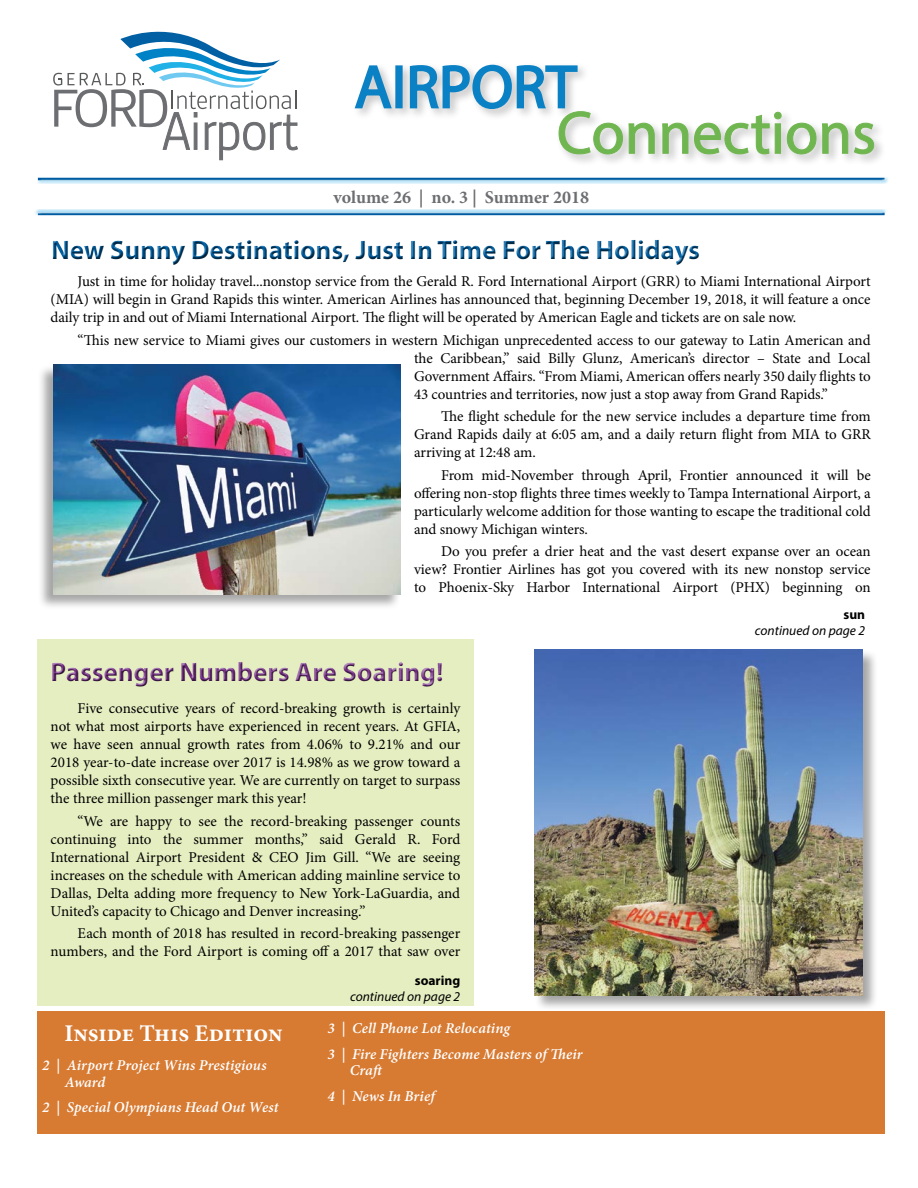
<style>
.page{position:relative;width:918px;height:1188px;background:#fff}
.page>*{position:absolute;margin:0;border:0;box-sizing:border-box;transform-origin:0 0}
.t1{font:700 27px "Myriad Pro";color:#0061a4}
.t2{font:700 27px "Myriad Pro";color:#712c81}
.t3{font:700 24px "Minion Pro";color:#fff}
.t4{font:700 18px "Minion Pro";color:#6d6e71}
.t5{font:15px/18px "Minion Pro";letter-spacing:-.005em;color:#000;text-align:justify}
.t6{font:italic 600 15px/25.5px "Minion Pro";letter-spacing:.005em;color:#fff}
.t7{font:italic 13.5px "Myriad Pro";color:#000}
.t8{font:700 13.5px "Myriad Pro";color:#000}
</style>
<div class="page">
<div style="left:37px;top:639px;width:437px;height:367px;background:#e5eec1"></div>
<div style="left:37px;top:1012px;width:847px;height:122px;background:#d77a32"></div>
<div style="left:352px;top:62px;width:535px;height:105px;background:#000;opacity:.25"></div>
<svg style="left:353px;top:64px;width:522px;height:91px"></svg>
<svg style="left:53px;top:31px;width:245px;height:130px"></svg>
<div style="left:35px;top:175px;width:854px;height:9px;background:#fff;opacity:.75"></div>
<div style="left:34px;top:174px;width:853px;height:9px;background:#71c7f0;opacity:.75"></div>
<div style="left:34px;top:208px;width:854px;height:10px;background:#fff;opacity:.75"></div>
<div style="left:35px;top:211px;width:854px;height:8px;background:#71c7f0;opacity:.75"></div>
<div style="left:40px;top:655px;width:414px;height:39px;background:#000;opacity:.75"></div>
<div style="left:41px;top:232px;width:670px;height:36px;background:#000;opacity:.75"></div>
<div style="left:37px;top:364px;width:364px;height:246px;background:#000;opacity:.35"></div>
<img style="left:53px;top:365px;width:348px;height:230px">
<div style="left:534px;top:649px;width:344px;height:362px;background:#000;opacity:.35"></div>
<img style="left:535px;top:650px;width:328px;height:345px">
<p class="t4" style="left:333px;top:184px;width:257px">volume 26 | no. 3 | Summer 2018</p>
<h1 class="t1" style="left:51px;top:232px;width:650px">New Sunny Destinations, Just In Time For The Holidays</h1>
<p class="t5" style="left:51px;top:273px;width:822px;text-indent:27px">Just in time for holiday travel...nonstop service from the Gerald R. Ford International Airport (GRR) to Miami International Airport (MIA) will begin in Grand Rapids this winter. American Airlines has announced that, beginning December 19, 2018, it will feature a once daily trip in and out of Miami International Airport. The flight will be operated by American Eagle and tickets are on sale now.</p>
<p class="t5" style="left:414px;top:331px;width:458px;text-indent:-336px">“This new service to Miami gives our customers in western Michigan unprecedented access to our gateway to Latin American and the Caribbean,” said Billy Glunz, American’s director – State and Local Government Affairs. “From Miami, American offers nearly 350 daily flights to 43 countries and territories, now just a stop away from Grand Rapids.”</p>
<p class="t5" style="left:414px;top:408px;width:458px;text-indent:27px">The flight schedule for the new service includes a departure time from Grand Rapids daily at 6:05 am, and a daily return flight from MIA to GRR arriving at 12:48 am.</p>
<p class="t5" style="left:414px;top:466px;width:458px;text-indent:27px">From mid-November through April, Frontier announced it will be offering non-stop flights three times weekly to Tampa International Airport, a particularly welcome addition for those wanting to escape the traditional cold and snowy Michigan winters.</p>
<p class="t5" style="left:414px;top:543px;width:458px;text-indent:27px">Do you prefer a drier heat and the vast desert expanse over an ocean view? Frontier Airlines has got you covered with its new nonstop service to Phoenix-Sky Harbor International Airport (PHX) beginning on</p>
<p class="t8" style="left:844px;top:606px;width:23px">sun</p>
<p class="t7" style="left:755px;top:622px;width:112px">continued on page 2</p>
<h1 class="t2" style="left:51px;top:654px;width:394px">Passenger Numbers Are Soaring!</h1>
<p class="t5" style="left:51px;top:699px;width:411px;text-indent:27px">Five consecutive years of record-breaking growth is certainly not what most airports have experienced in recent years. At GFIA, we have seen annual growth rates from 4.06% to 9.21% and our 2018 year-to-date increase over 2017 is 14.98% as we grow toward a possible sixth consecutive year. We are currently on target to surpass the three million passenger mark this year!</p>
<p class="t5" style="left:51px;top:812px;width:411px;text-indent:27px">“We are happy to see the record-breaking passenger counts continuing into the summer months,” said Gerald R. Ford International Airport President &amp; CEO Jim Gill. “We are seeing increases on the schedule with American adding mainline service to Dallas, Delta adding more frequency to New York-LaGuardia, and United’s capacity to Chicago and Denver increasing.”</p>
<p class="t5" style="left:51px;top:924px;width:411px;text-align:right">Each month of 2018 has resulted in record-breaking passenger numbers, and the Ford Airport is coming off a 2017 that saw over</p>
<p class="t8" style="left:415px;top:971px;width:47px">soaring</p>
<p class="t7" style="left:350px;top:988px;width:112px">continued on page 2</p>
<h2 class="t3" style="left:65px;top:1016px;width:219px">Inside This Edition</h2>
<p class="t6" style="left:65px;top:1057px;width:203px;line-height:16.5px;text-indent:-22px">2 | Airport Project Wins Prestigious<br>Award</p>
<p class="t6" style="left:42px;top:1094px;width:238px">2 | Special Olympians Head Out West</p>
<p class="t6" style="left:327px;top:1015px;width:257px">3 | Cell Phone Lot Relocating<br>3 | Fire Fighters Become Masters of Their</p>
<p class="t6" style="left:327px;top:1057px;width:109px;text-indent:22px">Craft<br>4 | News In Brief</p>
</div>
